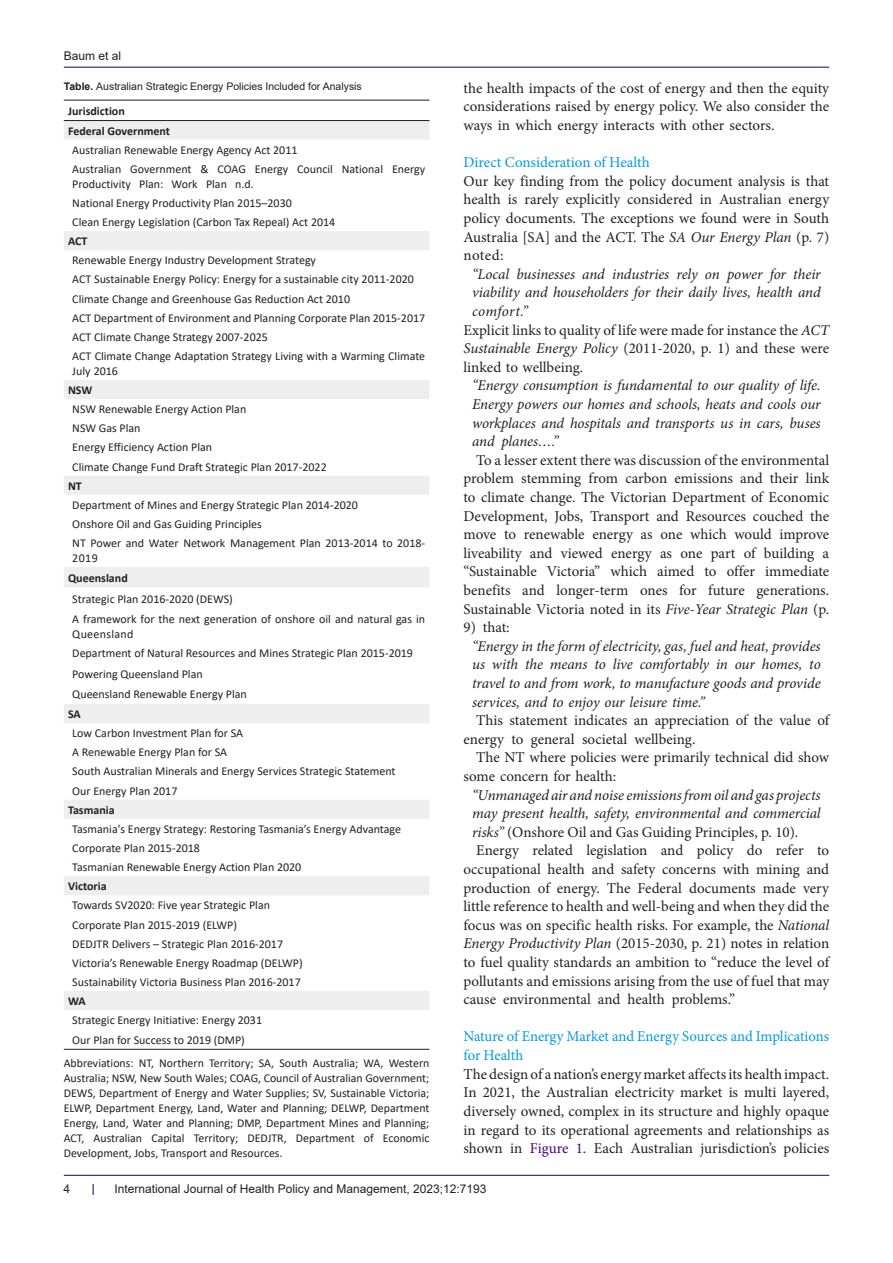
<style>
.page{position:relative;width:893px;height:1263px;background:#fff}
.page>*{position:absolute;margin:0;border:0;box-sizing:border-box;transform-origin:0 0}
.t1{font:15px/18.6px "Minion Pro";color:#231f20;text-align:justify}
.t2{font:italic 15px/18.6px "Minion Pro";letter-spacing:-.005em;color:#231f20;text-align:justify}
.t3{font:15px/18.6px "Minion Pro";letter-spacing:-.005em;color:#0099e5}
.t4{font:12px/15px "Calibri";color:#231f20}
.t5{font:12px "Arial";color:#231f20}
.t6{font:700 12px "Calibri";color:#231f20}
.t7{font:10.5px "Arial";color:#231f20}
.s1{font-weight:700}
.s2{font-style:italic}
.s3{font-style:normal}
.s4{color:#4b0082}
</style>
<div class="page">
<hr style="left:64px;top:67px;width:765px;height:1px;background:#190066">
<hr style="left:64px;top:1175px;width:765px;height:1px;background:#190066">
<svg style="left:64px;top:121px;width:365px;height:889px"></svg>
<hr style="left:64px;top:100px;width:365px;height:1px;background:#231f20">
<hr style="left:64px;top:120px;width:365px;height:1px;background:#231f20">
<hr style="left:64px;top:1049px;width:365px;height:1px;background:#231f20">
<p class="t5" style="left:64px;top:48px;width:59px">Baum et al</p>
<p class="t7" style="left:64px;top:79px;width:300px"><span class="s1">Table.</span> Australian Strategic Energy Policies Included for Analysis</p>
<p class="t6" style="left:68px;top:102px;width:58px">Jurisdiction</p>
<p class="t6" style="left:68px;top:122px;width:104px">Federal Government</p>
<p class="t4" style="left:72px;top:142px;width:227px">Australian Renewable Energy Agency Act 2011</p>
<p class="t4" style="left:72px;top:161px;width:354px">Australian Government &amp; COAG Energy Council National Energy<br>Productivity Plan: Work Plan n.d.</p>
<p class="t4" style="left:72px;top:195px;width:221px">National Energy Productivity Plan 2015–2030</p>
<p class="t4" style="left:72px;top:214px;width:265px">Clean Energy Legislation (Carbon Tax Repeal) Act 2014</p>
<p class="t6" style="left:68px;top:233px;width:21px">ACT</p>
<p class="t4" style="left:72px;top:252px;width:245px">Renewable Energy Industry Development Strategy</p>
<p class="t4" style="left:72px;top:272px;width:343px">ACT Sustainable Energy Policy: Energy for a sustainable city 2011-2020</p>
<p class="t4" style="left:72px;top:291px;width:279px">Climate Change and Greenhouse Gas Reduction Act 2010</p>
<p class="t4" style="left:72px;top:310px;width:354px">ACT Department of Environment and Planning Corporate Plan 2015-2017</p>
<p class="t4" style="left:72px;top:329px;width:197px">ACT Climate Change Strategy 2007-2025</p>
<p class="t4" style="left:72px;top:348px;width:354px">ACT Climate Change Adaptation Strategy Living with a Warming Climate<br>July 2016</p>
<p class="t6" style="left:68px;top:382px;width:26px">NSW</p>
<p class="t4" style="left:72px;top:401px;width:176px">NSW Renewable Energy Action Plan</p>
<p class="t4" style="left:72px;top:420px;width:70px">NSW Gas Plan</p>
<p class="t4" style="left:72px;top:440px;width:141px">Energy Efficiency Action Plan</p>
<p class="t4" style="left:72px;top:459px;width:256px">Climate Change Fund Draft Strategic Plan 2017-2022</p>
<p class="t6" style="left:68px;top:477px;width:15px">NT</p>
<p class="t4" style="left:72px;top:497px;width:287px">Department of Mines and Energy Strategic Plan 2014-2020</p>
<p class="t4" style="left:72px;top:516px;width:191px">Onshore Oil and Gas Guiding Principles</p>
<p class="t4" style="left:72px;top:535px;width:354px">NT Power and Water Network Management Plan 2013-2014 to 2018-<br>2019</p>
<p class="t6" style="left:68px;top:569px;width:61px">Queensland</p>
<p class="t4" style="left:72px;top:591px;width:162px">Strategic Plan 2016-2020 (DEWS)</p>
<p class="t4" style="left:72px;top:611px;width:354px">A framework for the next generation of onshore oil and natural gas in<br>Queensland</p>
<p class="t4" style="left:72px;top:646px;width:342px">Department of Natural Resources and Mines Strategic Plan 2015-2019</p>
<p class="t4" style="left:72px;top:666px;width:132px">Powering Queensland Plan</p>
<p class="t4" style="left:72px;top:686px;width:176px">Queensland Renewable Energy Plan</p>
<p class="t6" style="left:68px;top:706px;width:14px">SA</p>
<p class="t4" style="left:72px;top:725px;width:172px">Low Carbon Investment Plan for SA</p>
<p class="t4" style="left:72px;top:744px;width:156px">A Renewable Energy Plan for SA</p>
<p class="t4" style="left:72px;top:764px;width:325px">South Australian Minerals and Energy Services Strategic Statement</p>
<p class="t4" style="left:72px;top:783px;width:107px">Our Energy Plan 2017</p>
<p class="t6" style="left:68px;top:801px;width:48px">Tasmania</p>
<p class="t4" style="left:72px;top:821px;width:330px">Tasmania's Energy Strategy: Restoring Tasmania’s Energy Advantage</p>
<p class="t4" style="left:72px;top:840px;width:129px">Corporate Plan 2015-2018</p>
<p class="t4" style="left:72px;top:859px;width:231px">Tasmanian Renewable Energy Action Plan 2020</p>
<p class="t6" style="left:68px;top:878px;width:40px">Victoria</p>
<p class="t4" style="left:72px;top:898px;width:199px">Towards SV2020: Five year Strategic Plan</p>
<p class="t4" style="left:72px;top:917px;width:166px">Corporate Plan 2015-2019 (ELWP)</p>
<p class="t4" style="left:72px;top:936px;width:212px">DEDJTR Delivers – Strategic Plan 2016-2017</p>
<p class="t4" style="left:72px;top:955px;width:232px">Victoria’s Renewable Energy Roadmap (DELWP)</p>
<p class="t4" style="left:72px;top:974px;width:230px">Sustainability Victoria Business Plan 2016-2017</p>
<p class="t6" style="left:68px;top:993px;width:19px">WA</p>
<p class="t4" style="left:72px;top:1013px;width:191px">Strategic Energy Initiative: Energy 2031</p>
<p class="t4" style="left:72px;top:1032px;width:174px">Our Plan for Success to 2019 (DMP)</p>
<p class="t4" style="left:64px;top:1055px;width:367px;text-align:justify">Abbreviations: NT, Northern Territory; SA, South Australia; WA, Western Australia; NSW, New South Wales; COAG, Council of Australian Government; DEWS, Department of Energy and Water Supplies; SV, Sustainable Victoria; ELWP, Department Energy, Land, Water and Planning; DELWP, Department Energy, Land, Water and Planning; DMP, Department Mines and Planning; ACT, Australian Capital Territory; DEDJTR, Department of Economic Development, Jobs, Transport and Resources.</p>
<p class="t1" style="left:463px;top:79px;width:367px">the health impacts of the cost of energy and then the equity considerations raised by energy policy. We also consider the ways in which energy interacts with other sectors.</p>
<p class="t3" style="left:463px;top:153px;width:188px">Direct Consideration of Health</p>
<p class="t1" style="left:463px;top:172px;width:367px">Our key finding from the policy document analysis is that health is rarely explicitly considered in Australian energy policy documents. The exceptions we found were in South Australia [SA] and the ACT. The <span class="s2">SA Our Energy Plan</span> (p. 7) noted:</p>
<p class="t2" style="left:472px;top:265px;width:350px">“Local businesses and industries rely on power for their viability and householders for their daily lives, health and comfort.”</p>
<p class="t1" style="left:463px;top:321px;width:367px">Explicit links to quality of life were made for instance the <span class="s2">ACT Sustainable Energy Policy</span> (2011-2020, p. 1) and these were linked to wellbeing.</p>
<p class="t2" style="left:472px;top:376px;width:350px">“Energy consumption is fundamental to our quality of life.<br>Energy powers our homes and schools, heats and cools our workplaces and hospitals and transports us in cars, buses and planes….”</p>
<p class="t1" style="left:463px;top:451px;width:367px;text-indent:13px">To a lesser extent there was discussion of the environmental problem stemming from carbon emissions and their link to climate change. The Victorian Department of Economic Development, Jobs, Transport and Resources couched the move to renewable energy as one which would improve liveability and viewed energy as one part of building a “Sustainable Victoria” which aimed to offer immediate benefits and longer-term ones for future generations.<br>Sustainable Victoria noted in its <span class="s2">Five-Year Strategic Plan</span> (p.</p>
<p class="t1" style="left:463px;top:618px;width:48px">9) that:</p>
<p class="t2" style="left:472px;top:637px;width:350px">“Energy in the form of electricity, gas, fuel and heat, provides us with the means to live comfortably in our homes, to travel to and from work, to manufacture goods and provide services, and to enjoy our leisure time.”</p>
<p class="t1" style="left:463px;top:711px;width:367px;text-indent:13px">This statement indicates an appreciation of the value of energy to general societal wellbeing.</p>
<p class="t1" style="left:463px;top:748px;width:367px;text-indent:13px">The NT where policies were primarily technical did show some concern for health:</p>
<p class="t2" style="left:472px;top:785px;width:350px">“Unmanaged air and noise emissions from oil and gas projects may present health, safety, environmental and commercial risks” <span class="s3">(Onshore Oil and Gas Guiding Principles, p. 10).</span></p>
<p class="t1" style="left:463px;top:841px;width:367px;text-indent:13px">Energy related legislation and policy do refer to occupational health and safety concerns with mining and production of energy. The Federal documents made very little reference to health and well-being and when they did the focus was on specific health risks. For example, the <span class="s2">National Energy Productivity Plan</span> (2015-2030, p. 21) notes in relation to fuel quality standards an ambition to “reduce the level of pollutants and emissions arising from the use of fuel that may cause environmental and health problems.”</p>
<p class="t3" style="left:463px;top:1027px;width:367px">Nature of Energy Market and Energy Sources and Implications for Health</p>
<p class="t1" style="left:463px;top:1065px;width:367px">The design of a nation’s energy market affects its health impact.<br>In 2021, the Australian electricity market is multi layered, diversely owned, complex in its structure and highly opaque in regard to its operational agreements and relationships as shown in <span class="s4">Figure 1</span>. Each Australian jurisdiction’s policies</p>
<p class="t5" style="left:64px;top:1180px;width:8px">4</p>
<p class="t5" style="left:114px;top:1180px;width:374px">International Journal of Health Policy and Management, 2023;12:7193</p>
</div>
